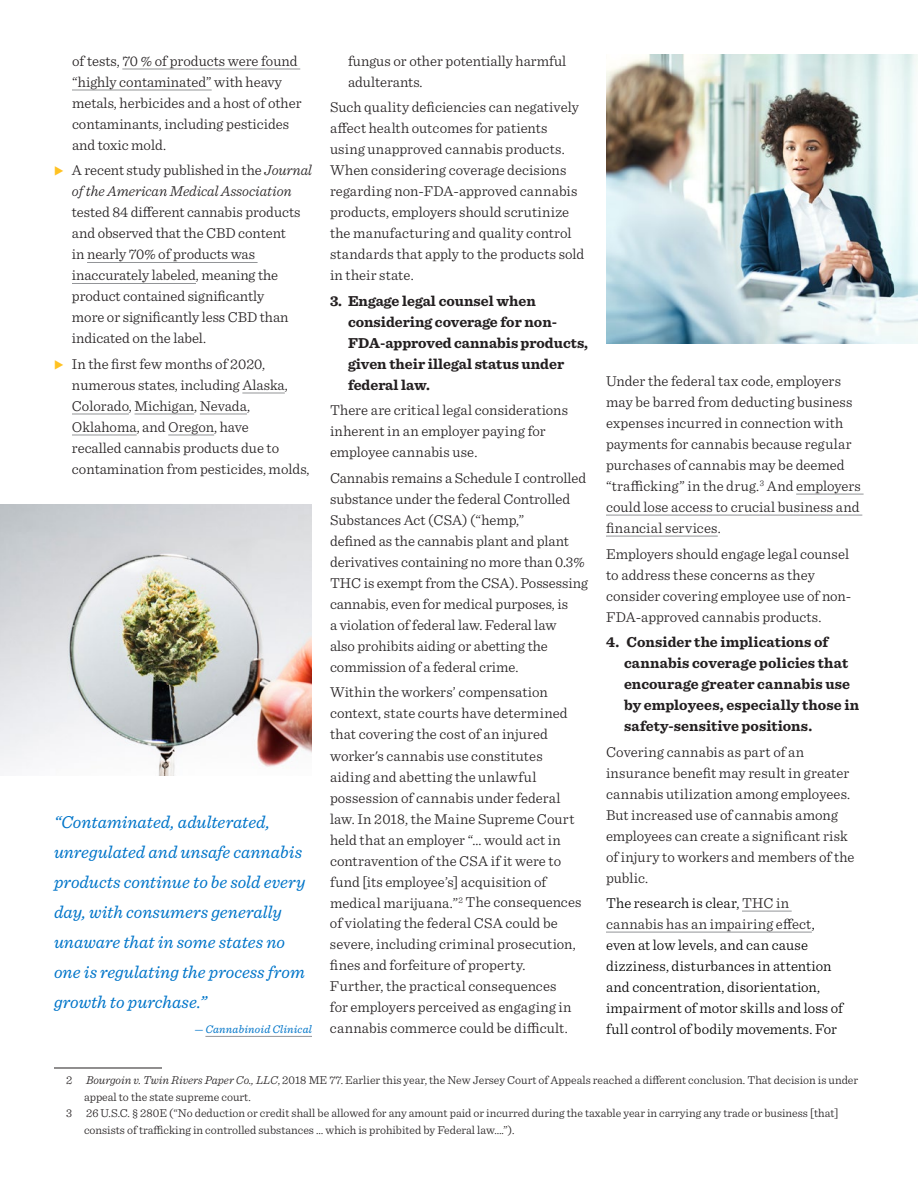
<style>
.page{position:relative;width:918px;height:1188px;background:#fff}
.page>*{position:absolute;margin:0;border:0;box-sizing:border-box;transform-origin:0 0}
.t1{font:italic 18px/30px "Sentinel";color:#0075c9}
.t2{font:300 15px/21px "Sentinel";color:#231f20}
.t3{font:700 15px/21px "Sentinel";color:#231f20}
.t4{font:300 15px/21px "Sentinel";letter-spacing:.01em;color:#000}
.t5{font:italic 300 15px/21px "Sentinel";letter-spacing:-.005em;color:#231f20}
.t6{font:300 12px "Sentinel";color:#231f20}
.t7{font:italic 11.55px "Sentinel";letter-spacing:.015em;color:#0075c9}
.s1{font-style:normal}
.s2{color:#231f20}
.s3{font-style:italic}
</style>
<div class="page">
<hr style="left:122px;top:69px;width:178px;height:1px;background:#939598">
<hr style="left:72px;top:90px;width:140px;height:1px;background:#939598">
<hr style="left:87px;top:262px;width:171px;height:1px;background:#939598">
<hr style="left:72px;top:283px;width:124px;height:1px;background:#939598">
<hr style="left:242px;top:393px;width:43px;height:1px;background:#939598">
<hr style="left:72px;top:414px;width:57px;height:1px;background:#939598">
<hr style="left:135px;top:414px;width:59px;height:1px;background:#939598">
<hr style="left:200px;top:414px;width:47px;height:1px;background:#939598">
<hr style="left:72px;top:435px;width:65px;height:1px;background:#939598">
<hr style="left:168px;top:435px;width:46px;height:1px;background:#939598">
<hr style="left:54px;top:1068px;width:108px;height:1px;background:#231f20">
<hr style="left:796px;top:494px;width:68px;height:1px;background:#939598">
<hr style="left:606px;top:515px;width:256px;height:1px;background:#939598">
<hr style="left:606px;top:536px;width:112px;height:1px;background:#939598">
<hr style="left:742px;top:911px;width:50px;height:1px;background:#939598">
<hr style="left:606px;top:932px;width:206px;height:1px;background:#939598">
<img style="left:606px;top:54px;width:312px;height:289px">
<hr style="left:205px;top:1036px;width:107px;height:1px;background:#939598">
<img style="left:0;top:505px;width:312px;height:271px">
<p class="t2" style="left:72px;top:49px;width:231px">of tests, 70 % of products were found “highly contaminated” with heavy metals, herbicides and a host of other contaminants, including pesticides and toxic mold.</p>
<p class="t5" style="left:72px;top:159px;width:242px"><span class="s1">A recent study published in the</span> Journal of the American Medical Association</p>
<p class="t2" style="left:72px;top:201px;width:230px">tested 84 different cannabis products and observed that the CBD content in nearly 70% of products was inaccurately labeled, meaning the product contained significantly more or significantly less CBD than indicated on the label.</p>
<p class="t2" style="left:72px;top:352px;width:239px">In the first few months of 2020, numerous states, including Alaska, Colorado, Michigan, Nevada, Oklahoma, and Oregon, have<br>recalled cannabis products due to contamination from pesticides, molds,</p>
<p class="t1" style="left:54px;top:806px;width:253px">“Contaminated, adulterated, unregulated and unsafe cannabis products continue to be sold every day, with consumers generally unaware that in some states no one is regulating the process from growth to purchase.”</p>
<p class="t7" style="left:194px;top:1021px;width:119px">— Cannabinoid Clinical</p>
<p class="t2" style="left:348px;top:49px;width:220px">fungus or other potentially harmful adulterants.</p>
<p class="t2" style="left:330px;top:96px;width:256px">Such quality deficiencies can negatively affect health outcomes for patients using unapproved cannabis products.<br>When considering coverage decisions regarding non-FDA-approved cannabis products, employers should scrutinize the manufacturing and quality control standards that apply to the products sold in their state.</p>
<p class="t3" style="left:348px;top:290px;width:242px;text-indent:-18px">3. Engage legal counsel when considering coverage for non-<br>FDA-approved cannabis products, given their illegal status under federal law.</p>
<p class="t2" style="left:330px;top:399px;width:240px">There are critical legal considerations inherent in an employer paying for employee cannabis use.</p>
<p class="t2" style="left:330px;top:466px;width:260px">Cannabis remains a Schedule I controlled substance under the federal Controlled Substances Act (CSA) (“hemp,”<br>defined as the cannabis plant and plant derivatives containing no more than 0.3% THC is exempt from the CSA). Possessing cannabis, even for medical purposes, is<br>a violation of federal law. Federal law<br>also prohibits aiding or abetting the commission of a federal crime.</p>
<p class="t2" style="left:330px;top:681px;width:253px">Within the workers’ compensation context, state courts have determined that covering the cost of an injured worker's cannabis use constitutes aiding and abetting the unlawful possession of cannabis under federal law. In 2018, the Maine Supreme Court held that an employer “… would act in contravention of the CSA if it were to fund [its employee’s] acquisition of medical marijuana.”<sup>2</sup> The consequences of violating the federal CSA could be severe, including criminal prosecution, fines and forfeiture of property.<br>Further, the practical consequences<br>for employers perceived as engaging in cannabis commerce could be difficult.</p>
<p class="t2" style="left:606px;top:370px;width:256px">Under the federal tax code, employers may be barred from deducting business expenses incurred in connection with payments for cannabis because regular purchases of cannabis may be deemed “trafficking” in the drug.<sup>3</sup> And employers could lose access to crucial business and financial services.</p>
<p class="t2" style="left:606px;top:542px;width:247px">Employers should engage legal counsel to address these concerns as they consider covering employee use of non-FDA-approved cannabis products.</p>
<p class="t3" style="left:624px;top:631px;width:237px;text-indent:-18px">4. Consider the implications of cannabis coverage policies that encourage greater cannabis use by employees, especially those in safety-sensitive positions.</p>
<p class="t2" style="left:606px;top:740px;width:250px">Covering cannabis as part of an insurance benefit may result in greater cannabis utilization among employees.<br>But increased use of cannabis among employees can create a significant risk of injury to workers and members of the public.</p>
<p class="t4" style="left:606px;top:892px;width:239px">The research is clear, <span class="s2">THC in cannabis has an impairing effect</span>, even at low levels, and can cause dizziness, disturbances in attention and concentration, disorientation, impairment of motor skills and loss of full control of bodily movements. For</p>
<p class="t6" style="left:66px;top:1072px;width:794px">2 <span class="s3">Bourgoin v. Twin Rivers Paper Co., LLC</span>, 2018 ME 77. Earlier this year, the New Jersey Court of Appeals reached a different conclusion. That decision is under</p>
<p class="t6" style="left:84px;top:1088px;width:168px">appeal to the state supreme court.</p>
<p class="t6" style="left:66px;top:1105px;width:774px">3 26 U.S.C. § 280E (“No deduction or credit shall be allowed for any amount paid or incurred during the taxable year in carrying any trade or business [that]</p>
<p class="t6" style="left:84px;top:1121px;width:432px">consists of trafficking in controlled substances … which is prohibited by Federal law….”).</p>
</div>
